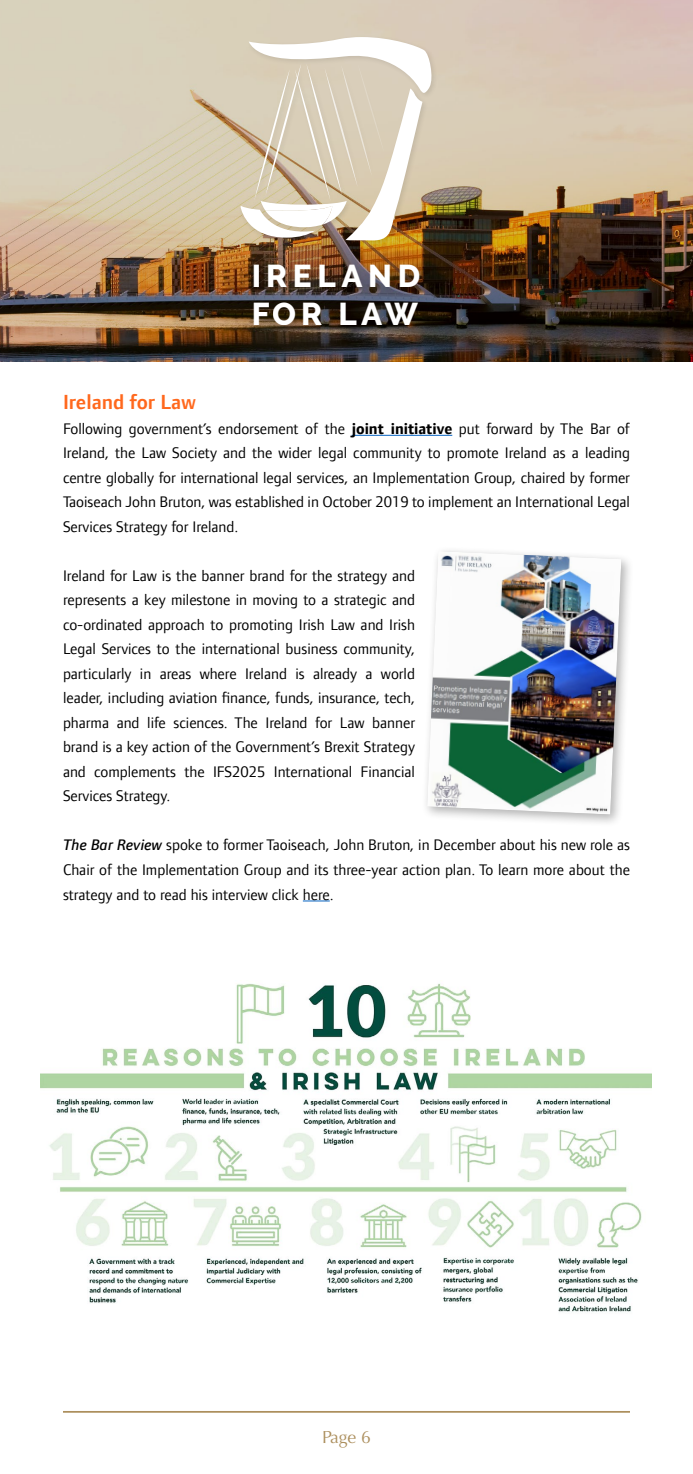
<style>
.page{position:relative;width:693px;height:1474px;background:#fff}
.page>*{position:absolute;margin:0;border:0;box-sizing:border-box;transform-origin:0 0}
.t1{font:800 31.5px/37.8px "Raleway";letter-spacing:.18em;color:#fff}
.t2{font:600 21px "Foundry Form Sans OT2 W04";color:#ff681d}
.t3{font:17.5px "Optima";color:#ac8f5d}
.t4{font:15.75px/24.5px "Foundry Form Sans OT2 W04";color:#000;text-align:justify}
.s1{font-weight:700}
.s2{font-family:"Foundry Form Sans OT2 W04 Med Ia"}
</style>
<div class="page">
<hr style="left:63px;top:1410px;width:567px;height:2px;background:#ac8f5d">
<hr style="left:352px;top:435px;width:100px;height:1px;background:#0563c1">
<svg style="left:303px;top:900px;width:27px;height:1px"></svg>
<div style="left:421px;top:546px;width:213px;height:281px;background:#000;opacity:.3"></div>
<img style="left:427px;top:551px;width:194px;height:263px">
<img style="left:0;top:0;width:693px;height:362px">
<img style="left:235px;top:32px;width:212px;height:309px">
<svg style="left:240px;top:37px;width:194px;height:204px"></svg>
<img style="left:40px;top:983px;width:611px;height:329px">
<h1 class="t1" style="left:251px;top:257px;width:171px">IRELAND<br>FOR LAW</h1>
<h2 class="t2" style="left:63px;top:390px;width:134px">Ireland for Law</h2>
<p class="t4" style="left:63px;top:416px;width:569px">Following government’s endorsement of the <span class="s1">joint initiative</span> put forward by The Bar of Ireland, the Law Society and the wider legal community to promote Ireland as a leading centre globally for international legal services, an Implementation Group, chaired by former Taoiseach John Bruton, was established in October 2019 to implement an International Legal Services Strategy for Ireland.</p>
<p class="t4" style="left:63px;top:563px;width:354px">Ireland for Law is the banner brand for the strategy and represents a key milestone in moving to a strategic and co-ordinated approach to promoting Irish Law and Irish Legal Services to the international business community, particularly in areas where Ireland is already a world leader, including aviation finance, funds, insurance, tech, pharma and life sciences. The Ireland for Law banner brand is a key action of the Government’s Brexit Strategy and complements the IFS2025 International Financial Services Strategy.</p>
<p class="t4" style="left:63px;top:833px;width:569px"><span class="s2">The Bar Review</span> spoke to former Taoiseach, John Bruton, in December about his new role as Chair of the Implementation Group and its three-year action plan. To learn more about the strategy and to read his interview click here.</p>
<p class="t3" style="left:322px;top:1426px;width:50px">Page 6</p>
</div>
